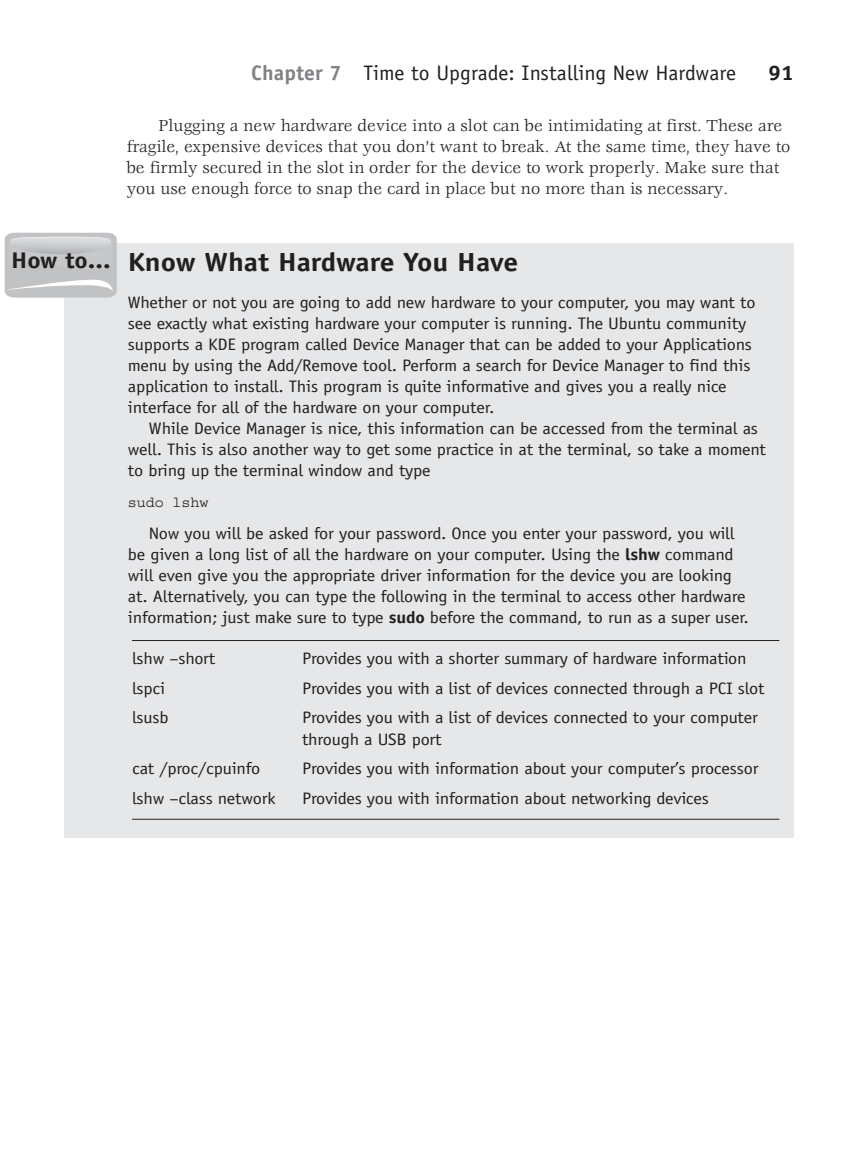
<style>
.page{position:relative;width:857px;height:1169px;background:#fff}
.page>*{position:absolute;margin:0;border:0;box-sizing:border-box;transform-origin:0 0}
.t1{font:700 26.25px "Officina Sans";color:#231f20;scale:1.13 1}
.t2{font:700 22.75px "Officina Sans";color:#231f20;scale:1.13 1}
.t3{font:21px "Officina Sans";letter-spacing:.005em;color:#231f20}
.t4{font:700 21px "Officina Sans";color:#231f20;scale:1.13 1}
.t5{font:17.5px/21px "Veljovic";color:#231f20}
.t6{font:16.62px/21px "Officina Sans";letter-spacing:-.01em;color:#231f20;scale:1.1 1}
.t7{font:14.88px "Courier";color:#231f20}
.s1{font-weight:700;color:#808285}
.s2{font-weight:700}
</style>
<div class="page">
<div style="left:65px;top:243px;width:728px;height:594px;background:#e6e7e9"></div>
<hr style="left:132px;top:640px;width:647px;height:1px;background:#231f20">
<hr style="left:132px;top:819px;width:647px;height:1px;background:#231f20">
<svg style="left:5px;top:233px;width:112px;height:64px;background:#c8c9cb"></svg>
<p class="t3" style="left:251px;top:61px;width:486px"><span class="s1">Chapter 7</span> Time to Upgrade: Installing New Hardware</p>
<p class="t4" style="left:768px;top:60px;width:24px">91</p>
<p class="t5" style="left:127px;top:115px;width:665px;text-indent:32px">Plugging a new hardware device into a slot can be intimidating at first. These are fragile, expensive devices that you don’t want to break. At the same time, they have to be firmly secured in the slot in order for the device to work properly. Make sure that you use enough force to snap the card in place but no more than is necessary.</p>
<p class="t2" style="left:11px;top:246px;width:90px">How to...</p>
<p class="t1" style="left:128px;top:245px;width:347px">Know What Hardware You Have</p>
<p class="t6" style="left:128px;top:291px;width:572px">Whether or not you are going to add new hardware to your computer, you may want to</p>
<p class="t6" style="left:128px;top:312px;width:563px">see exactly what existing hardware your computer is running. The Ubuntu community</p>
<p class="t6" style="left:128px;top:333px;width:568px">supports a KDE program called Device Manager that can be added to your Applications</p>
<p class="t6" style="left:128px;top:354px;width:567px">menu by using the Add/Remove tool. Perform a search for Device Manager to find this</p>
<p class="t6" style="left:128px;top:375px;width:545px">application to install. This program is quite informative and gives you a really nice</p>
<p class="t6" style="left:128px;top:396px;width:334px">interface for all of the hardware on your computer.</p>
<p class="t6" style="left:149px;top:417px;width:555px">While Device Manager is nice, this information can be accessed from the terminal as</p>
<p class="t6" style="left:128px;top:438px;width:581px">well. This is also another way to get some practice in at the terminal, so take a moment</p>
<p class="t6" style="left:128px;top:459px;width:276px">to bring up the terminal window and type</p>
<p class="t7" style="left:128px;top:495px;width:82px">sudo lshw</p>
<p class="t6" style="left:128px;top:522px;width:566px;text-indent:21px">Now you will be asked for your password. Once you enter your password, you will be given a long list of all the hardware on your computer. Using the <span class="s2">lshw</span> command will even give you the appropriate driver information for the device you are looking at. Alternatively, you can type the following in the terminal to access other hardware information; just make sure to type <span class="s2">sudo</span> before the command, to run as a super user.</p>
<p class="t6" style="left:132px;top:647px;width:77px">lshw –short</p>
<p class="t6" style="left:302px;top:647px;width:405px">Provides you with a shorter summary of hardware information</p>
<p class="t6" style="left:132px;top:677px;width:32px">lspci</p>
<p class="t6" style="left:302px;top:677px;width:422px">Provides you with a list of devices connected through a PCI slot</p>
<p class="t6" style="left:132px;top:707px;width:35px">lsusb</p>
<p class="t6" style="left:302px;top:707px;width:416px">Provides you with a list of devices connected to your computer through a USB port</p>
<p class="t6" style="left:132px;top:758px;width:118px">cat /proc/cpuinfo</p>
<p class="t6" style="left:302px;top:758px;width:416px">Provides you with information about your computer’s processor</p>
<p class="t6" style="left:132px;top:788px;width:132px">lshw –class network</p>
<p class="t6" style="left:302px;top:788px;width:371px">Provides you with information about networking devices</p>
</div>
